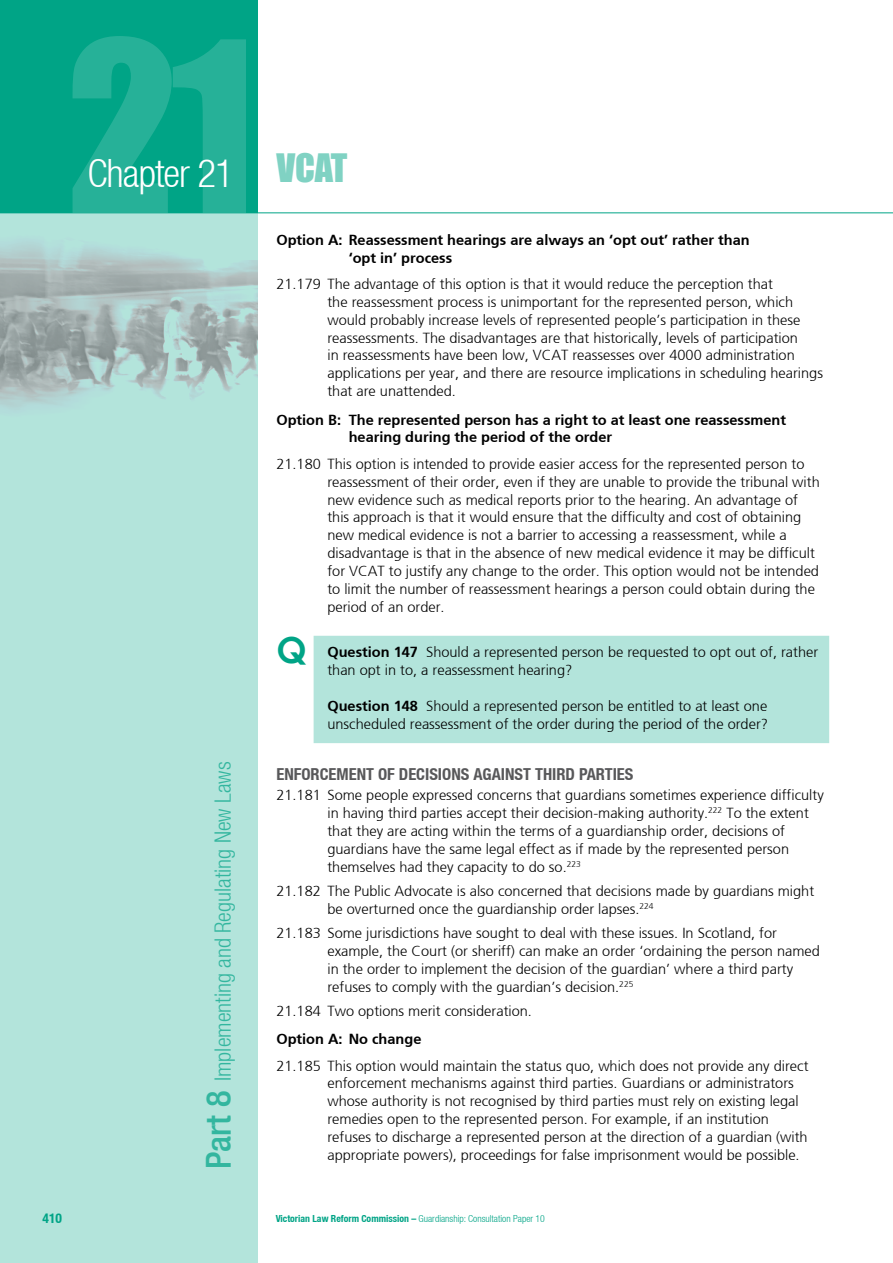
<style>
.page{position:relative;width:893px;height:1263px;background:#fff}
.page>*{position:absolute;margin:0;border:0;box-sizing:border-box;transform-origin:0 0}
.t1{font:219.6px "Impact";color:#fff}
.t2{font:300 condensed 39px "Helvetica Neue LT";letter-spacing:-.025em;color:#fff}
.t3{font:700 36px "Century Gothic";color:#00a486}
.t4{font:300 condensed 22.5px "Helvetica Neue LT";color:#33b69f}
.t5{font:700 condensed 16.5px "Helvetica Neue LT";color:#58585a}
.t6{font:300 14.55px/17.9px "Frutiger";color:#000}
.t7{font:700 14.55px/17.9px "Frutiger";color:#000}
.t8{font:700 condensed 13.5px "Helvetica Neue LT";color:#00a486}
.t9{font:300 condensed 9.75px "Helvetica Neue LT";color:#00a486}
.s1{font-family:"Impact";font-weight:400;font-stretch:normal;font-size:36px;color:#80d2c3}
.s2{font-weight:500;font-size:34.5px}
.s3{font-weight:700}
</style>
<div class="page">
<div style="left:0;top:191px;width:257px;height:1072px;background:#b3e4db"></div>
<div style="left:0;top:0;width:257px;height:213px;background:#00a486"></div>
<hr style="left:0;top:213px;width:893px;height:1px;background:#00a486">
<img style="left:0;top:213px;width:257px;height:197px">
<div style="left:314px;top:636px;width:515px;height:107px;background:#b3e4db"></div>
<h1 class="t1" style="left:67px;top:-44px;width:190px">21</h1>
<h2 class="t2" style="left:87px;top:151px;width:262px">Chapter 21 <span class="s1">VCAT</span></h2>
<h3 class="t4" style="left:210px;top:1169px;width:409px;rotate:-90deg"><span class="s2">Part 8</span> Implementing and Regulating New Laws</h3>
<p class="t7" style="left:349px;top:231px;width:403px;text-indent:-72px">Option A: Reassessment hearings are always an ‘opt out’ rather than ‘opt in’ process</p>
<p class="t6" style="left:327px;top:275px;width:497px;text-indent:-51px">21.179 The advantage of this option is that it would reduce the perception that<br>the reassessment process is unimportant for the represented person, which would probably increase levels of represented people’s participation in these reassessments. The disadvantages are that historically, levels of participation<br>in reassessments have been low, VCAT reassesses over 4000 administration applications per year, and there are resource implications in scheduling hearings that are unattended.</p>
<p class="t7" style="left:349px;top:411px;width:439px;text-indent:-72px">Option B: The represented person has a right to at least one reassessment hearing during the period of the order</p>
<p class="t6" style="left:327px;top:455px;width:494px;text-indent:-51px">21.180 This option is intended to provide easier access for the represented person to reassessment of their order, even if they are unable to provide the tribunal with new evidence such as medical reports prior to the hearing. An advantage of this approach is that it would ensure that the difficulty and cost of obtaining new medical evidence is not a barrier to accessing a reassessment, while a disadvantage is that in the absence of new medical evidence it may be difficult for VCAT to justify any change to the order. This option would not be intended to limit the number of reassessment hearings a person could obtain during the period of an order.</p>
<p class="t6" style="left:327px;top:643px;width:492px"><span class="s3">Question 147</span> Should a represented person be requested to opt out of, rather than opt in to, a reassessment hearing?</p>
<p class="t6" style="left:327px;top:697px;width:442px"><span class="s3">Question 148</span> Should a represented person be entitled to at least one unscheduled reassessment of the order during the period of the order?</p>
<p class="t5" style="left:276px;top:764px;width:18px">ENFORCEMENT</p>
<p class="t5" style="left:378px;top:764px;width:30px">OF DECISIONS</p>
<p class="t5" style="left:473px;top:764px;width:10px">AGAINST</p>
<p class="t5" style="left:535px;top:764px;width:9px">THIRD</p>
<p class="t5" style="left:579px;top:764px;width:9px">PARTIES</p>
<p class="t6" style="left:327px;top:786px;width:498px;text-indent:-51px">21.181 Some people expressed concerns that guardians sometimes experience difficulty in having third parties accept their decision-making authority.<sup>222</sup> To the extent that they are acting within the terms of a guardianship order, decisions of guardians have the same legal effect as if made by the represented person themselves had they capacity to do so.<sup>223</sup></p>
<p class="t6" style="left:327px;top:882px;width:488px;text-indent:-51px">21.182 The Public Advocate is also concerned that decisions made by guardians might be overturned once the guardianship order lapses.<sup>224</sup></p>
<p class="t6" style="left:327px;top:924px;width:494px;text-indent:-51px">21.183 Some jurisdictions have sought to deal with these issues. In Scotland, for example, the Court (or sheriff) can make an order ‘ordaining the person named in the order to implement the decision of the guardian’ where a third party refuses to comply with the guardian’s decision.<sup>225</sup></p>
<p class="t6" style="left:276px;top:1002px;width:257px">21.184 Two options merit consideration.</p>
<p class="t7" style="left:276px;top:1030px;width:147px">Option A: No change</p>
<p class="t6" style="left:327px;top:1057px;width:483px;text-indent:-51px">21.185 This option would maintain the status quo, which does not provide any direct enforcement mechanisms against third parties. Guardians or administrators whose authority is not recognised by third parties must rely on existing legal remedies open to the represented person. For example, if an institution refuses to discharge a represented person at the direction of a guardian (with appropriate powers), proceedings for false imprisonment would be possible.</p>
<h3 class="t3" style="left:276px;top:622px;width:32px">Q</h3>
<p class="t8" style="left:43px;top:1209px;width:21px">410</p>
<p class="t9" style="left:276px;top:1213px;width:271px"><span class="s3">VICTORIAN LAW REFORM COMMISSION –</span> Guardianship: Consultation Paper 10</p>
</div>
